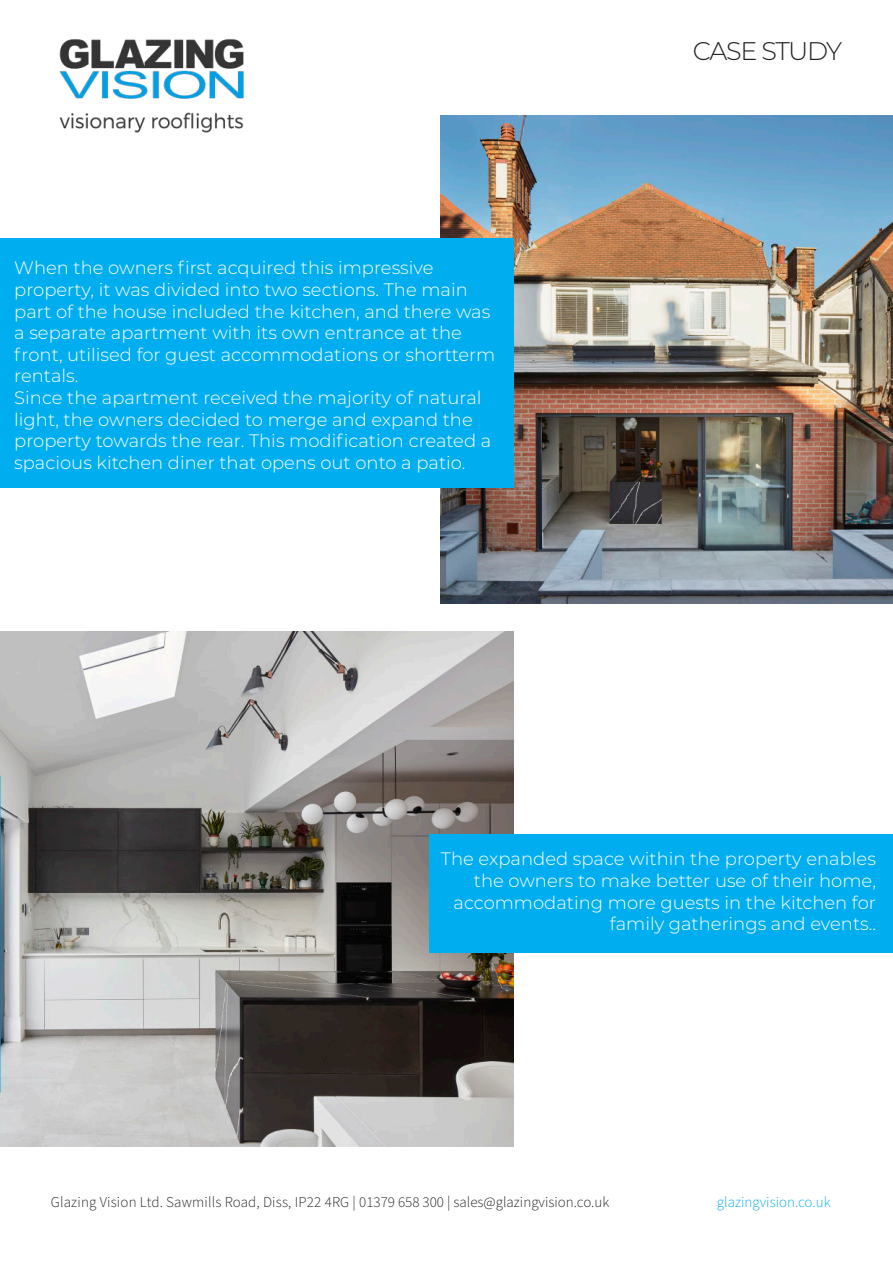
<style>
.page{position:relative;width:893px;height:1263px;background:#fff}
.page>*{position:absolute;margin:0;border:0;box-sizing:border-box;transform-origin:0 0}
.t1{font:300 25.5px "Montserrat";letter-spacing:-.06em;color:#231f20}
.t2{font:300 18px/21.6px "Montserrat";color:#fff}
.t3{font:300 15px "Source Sans Pro";color:#231f20}
.t4{font:300 15px "Source Sans Pro";color:#02acef}
</style>
<div class="page">
<img style="left:59px;top:39px;width:185px;height:94px">
<img style="left:441px;top:116px;width:452px;height:488px">
<div style="left:0;top:238px;width:513px;height:250px;background:#00aeef"></div>
<img style="left:0;top:631px;width:513px;height:515px">
<div style="left:429px;top:833px;width:464px;height:119px;background:#00aeef"></div>
<p class="t2" style="left:14px;top:258px;width:483px">When the owners first acquired this impressive property, it was divided into two sections. The main part of the house included the kitchen, and there was a separate apartment with its own entrance at the front, utilised for guest accommodations or shortterm rentals.<br>Since the apartment received the majority of natural light, the owners decided to merge and expand the property towards the rear. This modification created a spacious kitchen diner that opens out onto a patio.</p>
<h1 class="t1" style="left:693px;top:39px;width:151px">CASE STUDY</h1>
<p class="t2" style="left:441px;top:849px;width:436px;text-align:right">The expanded space within the property enables the owners to make better use of their home, accommodating more guests in the kitchen for family gatherings and events..</p>
<p class="t3" style="left:51px;top:1196px;width:560px">Glazing Vision Ltd. Sawmills Road, Diss, IP22 4RG | 01379 658 300 | sales@glazingvision.co.uk</p>
<p class="t4" style="left:717px;top:1196px;width:115px">glazingvision.co.uk</p>
</div>
